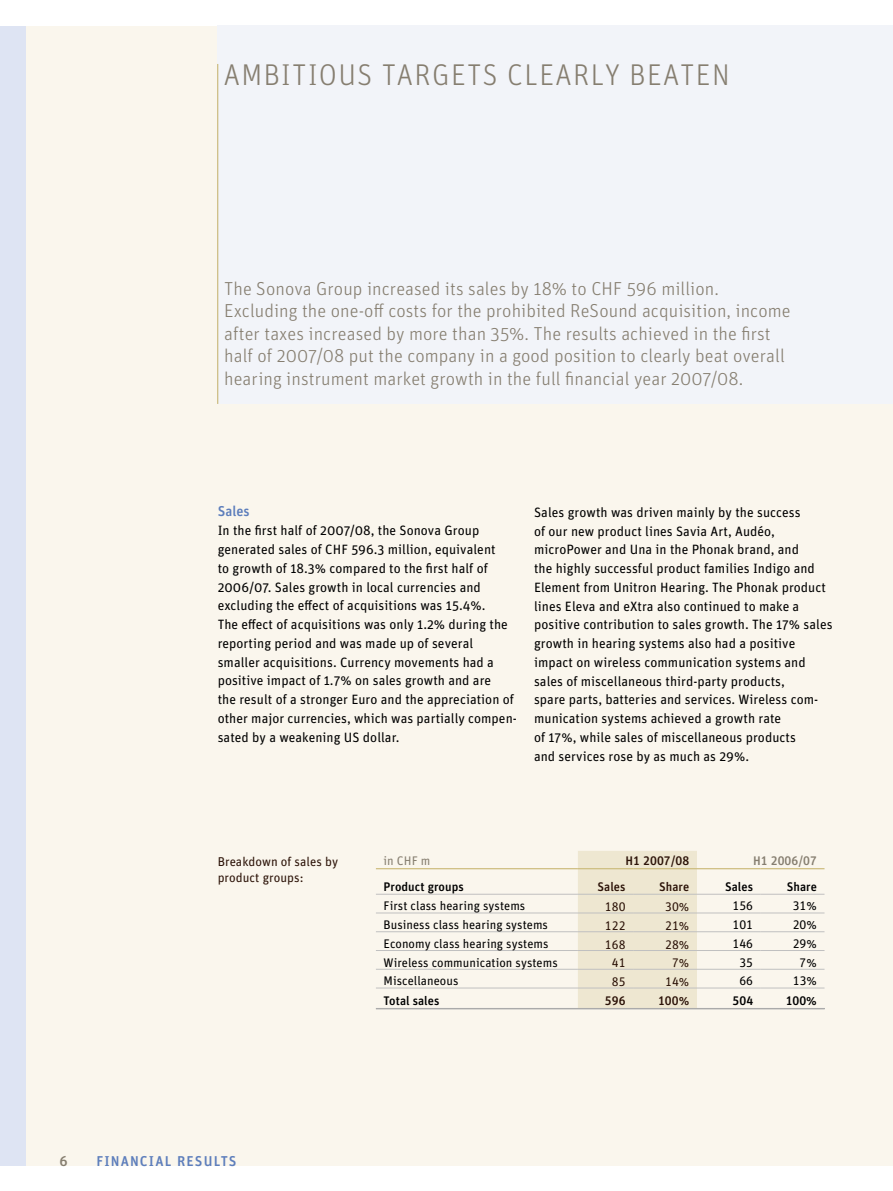
<style>
.page{position:relative;width:893px;height:1191px;background:#fff}
.page>*{position:absolute;margin:0;border:0;box-sizing:border-box;transform-origin:0 0}
.t1{font:300 30px "Unit OT";color:#867e70}
.t2{font:300 18.75px/22.5px "Unit OT";letter-spacing:.005em;color:#867e70}
.t3{font:500 14.25px "Unit OT";letter-spacing:.08em;color:#5d7ebc}
.t4{font:500 14.25px "Unit OT";color:#867e70}
.t5{font:13.5px/18.8px "Unit OT";letter-spacing:.005em;color:#000}
.t6{font:12.75px/16.5px "Unit OT";letter-spacing:.005em;color:#2c1308}
.t7{font:12.45px "Unit OT";letter-spacing:.005em;color:#000}
.t8{font:500 12.45px "Unit OT";letter-spacing:.005em;color:#000}
.t9{font:12.45px "Unit OT";letter-spacing:.005em;color:#2c1308}
.t10{font:500 12.45px "Unit OT";letter-spacing:.005em;color:#2c1308}
.t11{font:500 12.45px "Unit OT";letter-spacing:.005em;color:#867e70}
.t12{font:12.45px "Unit OT";color:#867e70}
</style>
<div class="page">
<div style="left:0;top:26px;width:893px;height:1139px;background:#faf6ed"></div>
<div style="left:218px;top:26px;width:675px;height:378px;background:#f2f4f9"></div>
<hr style="left:217px;top:64px;width:1px;height:340px;background:#ccbb7c">
<div style="left:0;top:26px;width:26px;height:1139px;background:#dee4f3"></div>
<div style="left:578px;top:851px;width:119px;height:157px;background:#eee7d1"></div>
<hr style="left:376px;top:868px;width:202px;height:1px;background:#ccbb7c">
<hr style="left:578px;top:868px;width:55px;height:1px;background:#ccbb7c">
<hr style="left:633px;top:868px;width:64px;height:1px;background:#ccbb7c">
<hr style="left:697px;top:868px;width:64px;height:1px;background:#ccbb7c">
<hr style="left:761px;top:868px;width:63px;height:1px;background:#ccbb7c">
<hr style="left:376px;top:894px;width:202px;height:1px;background:#c0c0c0">
<hr style="left:578px;top:894px;width:55px;height:1px;background:#c0c0c0">
<hr style="left:633px;top:894px;width:64px;height:1px;background:#c0c0c0">
<hr style="left:697px;top:894px;width:64px;height:1px;background:#c0c0c0">
<hr style="left:761px;top:894px;width:63px;height:1px;background:#c0c0c0">
<hr style="left:376px;top:912px;width:202px;height:1px;background:#c0c0c0">
<hr style="left:578px;top:912px;width:55px;height:1px;background:#c0c0c0">
<hr style="left:633px;top:912px;width:64px;height:1px;background:#c0c0c0">
<hr style="left:697px;top:912px;width:64px;height:1px;background:#c0c0c0">
<hr style="left:761px;top:912px;width:63px;height:1px;background:#c0c0c0">
<hr style="left:376px;top:931px;width:202px;height:1px;background:#c0c0c0">
<hr style="left:578px;top:931px;width:55px;height:1px;background:#c0c0c0">
<hr style="left:633px;top:931px;width:64px;height:1px;background:#c0c0c0">
<hr style="left:697px;top:931px;width:64px;height:1px;background:#c0c0c0">
<hr style="left:761px;top:931px;width:63px;height:1px;background:#c0c0c0">
<hr style="left:376px;top:950px;width:202px;height:1px;background:#c0c0c0">
<hr style="left:578px;top:950px;width:55px;height:1px;background:#c0c0c0">
<hr style="left:633px;top:950px;width:64px;height:1px;background:#c0c0c0">
<hr style="left:697px;top:950px;width:64px;height:1px;background:#c0c0c0">
<hr style="left:761px;top:950px;width:63px;height:1px;background:#c0c0c0">
<hr style="left:376px;top:969px;width:202px;height:1px;background:#c0c0c0">
<hr style="left:578px;top:969px;width:55px;height:1px;background:#c0c0c0">
<hr style="left:633px;top:969px;width:64px;height:1px;background:#c0c0c0">
<hr style="left:697px;top:969px;width:64px;height:1px;background:#c0c0c0">
<hr style="left:761px;top:969px;width:63px;height:1px;background:#c0c0c0">
<hr style="left:376px;top:987px;width:202px;height:1px;background:#c0c0c0">
<hr style="left:578px;top:987px;width:55px;height:1px;background:#c0c0c0">
<hr style="left:633px;top:987px;width:64px;height:1px;background:#c0c0c0">
<hr style="left:697px;top:987px;width:64px;height:1px;background:#c0c0c0">
<hr style="left:761px;top:987px;width:63px;height:1px;background:#c0c0c0">
<hr style="left:376px;top:1008px;width:449px;height:1px;background:#aaa">
<p class="t1" style="left:224px;top:57px;width:35px">Ambitious</p>
<p class="t1" style="left:382px;top:57px;width:18px">targets</p>
<p class="t1" style="left:507px;top:57px;width:17px">clearly</p>
<p class="t1" style="left:630px;top:57px;width:17px">beaten</p>
<p class="t2" style="left:224px;top:277px;width:568px">The Sonova Group increased its sales by 18% to CHF 596 million.<br>Excluding the one-off costs for the prohibited ReSound acquisition, income after taxes increased by more than 35%. The results achieved in the first half of 2007/08 put the company in a good position to clearly beat overall hearing instrument market growth in the full financial year 2007/08.</p>
<p class="t3" style="left:218px;top:502px;width:34px">Sales</p>
<p class="t5" style="left:218px;top:521px;width:301px">In the first half of 2007/08, the Sonova Group generated sales of CHF 596.3 million, equivalent<br>to growth of 18.3% compared to the first half of 2006/07. Sales growth in local currencies and excluding the effect of acquisitions was 15.4%.<br>The effect of acquisitions was only 1.2% during the reporting period and was made up of several smaller acquisitions. Currency movements had a positive impact of 1.7% on sales growth and are<br>the result of a stronger Euro and the appreciation of other major currencies, which was partially compen&shy;sated by a weakening US dollar.</p>
<p class="t5" style="left:534px;top:502px;width:300px">Sales growth was driven mainly by the success<br>of our new product lines Savia Art, Audéo, microPower and Una in the Phonak brand, and<br>the highly successful product families Indigo and Element from Unitron Hearing. The Phonak product lines Eleva and eXtra also continued to make a positive contribution to sales growth. The 17% sales growth in hearing systems also had a positive impact on wireless communication systems and sales of miscellaneous third-party products,<br>spare parts, batteries and services. Wireless com&shy;munication systems achieved a growth rate<br>of 17%, while sales of miscellaneous products<br>and services rose by as much as 29%.</p>
<p class="t6" style="left:218px;top:853px;width:122px">Breakdown of sales by product groups:</p>
<p class="t12" style="left:384px;top:853px;width:48px">in CHF m</p>
<p class="t10" style="left:625px;top:852px;width:65px">H 1 2007/08</p>
<p class="t11" style="left:753px;top:852px;width:65px">H 1 2006/07</p>
<p class="t8" style="left:384px;top:878px;width:82px">Product groups</p>
<p class="t10" style="left:597px;top:878px;width:30px">Sales</p>
<p class="t10" style="left:659px;top:878px;width:32px">Share</p>
<p class="t8" style="left:725px;top:878px;width:30px">Sales</p>
<p class="t8" style="left:787px;top:878px;width:32px">Share</p>
<p class="t7" style="left:384px;top:898px;width:143px">First class hearing systems</p>
<p class="t9" style="left:605px;top:899px;width:22px">180</p>
<p class="t9" style="left:665px;top:899px;width:26px">30%</p>
<p class="t7" style="left:732px;top:898px;width:22px">156</p>
<p class="t7" style="left:793px;top:898px;width:26px">31%</p>
<p class="t7" style="left:384px;top:917px;width:166px">Business class hearing systems</p>
<p class="t9" style="left:605px;top:917px;width:22px">122</p>
<p class="t9" style="left:665px;top:917px;width:26px">21%</p>
<p class="t7" style="left:732px;top:917px;width:22px">101</p>
<p class="t7" style="left:793px;top:917px;width:26px">20%</p>
<p class="t7" style="left:384px;top:935px;width:166px">Economy class hearing systems</p>
<p class="t9" style="left:605px;top:936px;width:22px">168</p>
<p class="t9" style="left:665px;top:936px;width:26px">28%</p>
<p class="t7" style="left:732px;top:935px;width:22px">146</p>
<p class="t7" style="left:793px;top:935px;width:26px">29%</p>
<p class="t7" style="left:384px;top:954px;width:176px">Wireless communication systems</p>
<p class="t9" style="left:612px;top:955px;width:15px">41</p>
<p class="t9" style="left:672px;top:955px;width:19px">7%</p>
<p class="t7" style="left:739px;top:954px;width:15px">35</p>
<p class="t7" style="left:800px;top:954px;width:19px">7%</p>
<p class="t7" style="left:384px;top:973px;width:76px">Miscellaneous</p>
<p class="t9" style="left:612px;top:974px;width:15px">85</p>
<p class="t9" style="left:665px;top:974px;width:26px">14%</p>
<p class="t7" style="left:739px;top:973px;width:15px">66</p>
<p class="t7" style="left:793px;top:973px;width:26px">13%</p>
<p class="t8" style="left:384px;top:992px;width:57px">Total sales</p>
<p class="t10" style="left:605px;top:992px;width:22px">596</p>
<p class="t10" style="left:658px;top:992px;width:33px">100%</p>
<p class="t8" style="left:733px;top:992px;width:22px">504</p>
<p class="t8" style="left:786px;top:992px;width:33px">100%</p>
<p class="t4" style="left:60px;top:1151px;width:10px">6</p>
<p class="t3" style="left:96px;top:1151px;width:142px">financial results</p>
</div>
